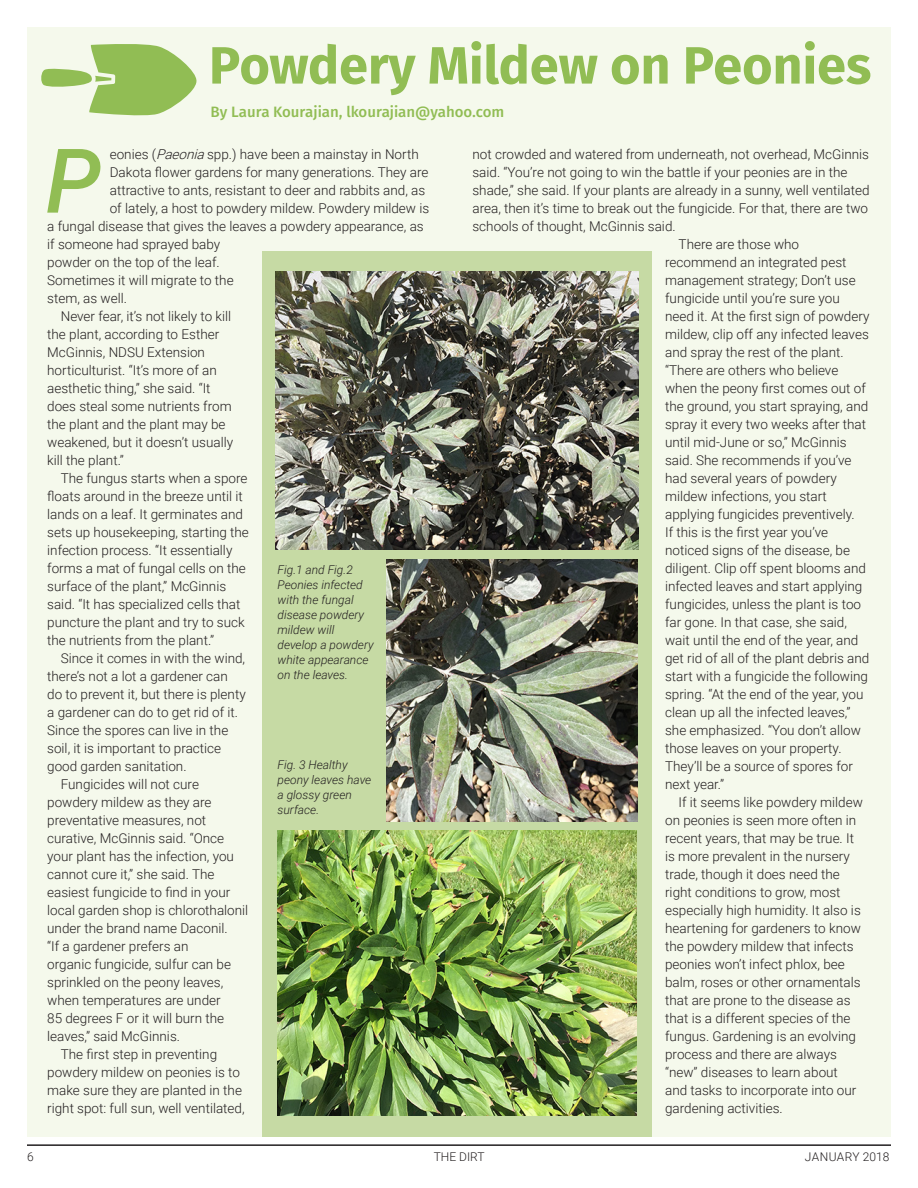
<style>
.page{position:relative;width:918px;height:1188px;background:#fff}
.page>*{position:absolute;margin:0;border:0;box-sizing:border-box;transform-origin:0 0}
.Body_Text{font:italic 500 89.4px "Roboto";color:#91bd54}
.Body_Text-2{font:700 52.5px "Fira Sans OT";color:#91bd54}
.Body_Text-3{font:15px "Fira Sans OT Medium";color:#91bd54}
.Body_Text-4{font:300 13.5px/18px "Roboto";color:#231f20}
.Photo_Cpation{font:italic 300 12px/15px "Roboto";color:#231f20}
.t1{font:300 12px "Roboto";letter-spacing:.025em;color:#231f20}
.t2{font:300 12px "Roboto";color:#231f20}
.s1{font-style:italic}
</style>
<div class="page">
<hr style="left:27px;top:1144px;width:864px;height:2px;background:#231f20">
<div style="left:27px;top:27px;width:864px;height:1109px;background:#f5f9ec"></div>
<div style="left:262px;top:251px;width:390px;height:885px;background:#c6daa4"></div>
<img style="left:275px;top:271px;width:364px;height:278px">
<img style="left:278px;top:831px;width:358px;height:284px">
<svg style="left:41px;top:44px;width:156px;height:72px"></svg>
<img style="left:386px;top:559px;width:252px;height:262px">
<p class="Body_Text-2" style="left:209px;top:28px;width:664px">Powdery Mildew on Peonies</p>
<p class="Body_Text-3" style="left:210px;top:102px;width:295px">By Laura Kourajian, lkourajian@yahoo.com</p>
<p class="Body_Text" style="left:46px;top:118px;width:57px">P</p>
<p class="Body_Text-4" style="left:110px;top:144px;width:311px">eonies (<span class="s1">Paeonia</span>spp.) have been a mainstay in North</p>
<p class="Body_Text-4" style="left:110px;top:162px;width:320px">Dakota flower gardens for many generations. They are</p>
<p class="Body_Text-4" style="left:110px;top:180px;width:317px">attractive to ants, resistant to deer and rabbits and, as</p>
<p class="Body_Text-4" style="left:110px;top:198px;width:321px">of lately, a host to powdery mildew. Powdery mildew is</p>
<p class="Body_Text-4" style="left:47px;top:216px;width:378px">a fungal disease that gives the leaves a powdery appearance, as</p>
<p class="Body_Text-4" style="left:47px;top:234px;width:175px">if someone had sprayed baby</p>
<p class="Body_Text-4" style="left:47px;top:252px;width:174px">powder on the top of the leaf.</p>
<p class="Body_Text-4" style="left:47px;top:270px;width:188px">Sometimes it will migrate to the</p>
<p class="Body_Text-4" style="left:47px;top:288px;width:81px">stem, as well.</p>
<p class="Body_Text-4" style="left:47px;top:306px;width:187px;text-indent:14px">Never fear, it’s not likely to kill the plant, according to Esther<br>McGinnis, NDSU Extension horticulturist. “It’s more of an aesthetic thing,” she said. “It does steal some nutrients from the plant and the plant may be weakened, but it doesn’t usually kill the plant.”</p>
<p class="Body_Text-4" style="left:47px;top:468px;width:203px;text-indent:14px">The fungus starts when a spore floats around in the breeze until it lands on a leaf. It germinates and sets up housekeeping, starting the infection process. “It essentially forms a mat of fungal cells on the surface of the plant,” McGinnis said. “It has specialized cells that puncture the plant and try to suck the nutrients from the plant.”</p>
<p class="Body_Text-4" style="left:47px;top:648px;width:200px;text-indent:14px">Since it comes in with the wind, there’s not a lot a gardener can do to prevent it, but there is plenty a gardener can do to get rid of it.<br>Since the spores can live in the soil, it is important to practice good garden sanitation.</p>
<p class="Body_Text-4" style="left:47px;top:774px;width:203px;text-indent:14px">Fungicides will not cure powdery mildew as they are preventative measures, not curative, McGinnis said. “Once your plant has the infection, you cannot cure it,” she said. The easiest fungicide to find in your local garden shop is chlorothalonil under the brand name Daconil.<br>“If a gardener prefers an<br>organic fungicide, sulfur can be sprinkled on the peony leaves, when temperatures are under<br>85 degrees F or it will burn the leaves,” said McGinnis.</p>
<p class="Body_Text-4" style="left:47px;top:1044px;width:199px;text-indent:14px">The first step in preventing powdery mildew on peonies is to make sure they are planted in the right spot: full sun, well ventilated,</p>
<p class="Photo_Cpation" style="left:278px;top:561px;width:98px">Fig.1 and Fig.2<br>Peonies infected with the fungal disease powdery mildew will develop a powdery white appearance on the leaves.</p>
<p class="Photo_Cpation" style="left:278px;top:756px;width:95px">Fig. 3 Healthy peony leaves have a glossy green surface.</p>
<p class="Body_Text-4" style="left:472px;top:144px;width:399px">not crowded and watered from underneath, not overhead, McGinnis said. “You’re not going to win the battle if your peonies are in the shade,” she said. If your plants are already in a sunny, well ventilated area, then it’s time to break out the fungicide. For that, there are two schools of thought, McGinnis said.</p>
<p class="Body_Text-4" style="left:665px;top:234px;width:206px;text-indent:14px">There are those who recommend an integrated pest management strategy; Don’t use fungicide until you’re sure you need it. At the first sign of powdery mildew, clip off any infected leaves and spray the rest of the plant. “There are others who believe when the peony first comes out of the ground, you start spraying, and spray it every two weeks after that until mid-June or so,” McGinnis said. She recommends if you’ve had several years of powdery mildew infections, you start applying fungicides preventively.<br>If this is the first year you’ve noticed signs of the disease, be diligent. Clip off spent blooms and infected leaves and start applying fungicides, unless the plant is too far gone. In that case, she said, wait until the end of the year, and get rid of all of the plant debris and start with a fungicide the following spring. “At the end of the year, you clean up all the infected leaves,” she emphasized. “You don’t allow those leaves on your property.<br>They’ll be a source of spores for next year.”</p>
<p class="Body_Text-4" style="left:665px;top:792px;width:199px;text-indent:14px">If it seems like powdery mildew on peonies is seen more often in recent years, that may be true. It is more prevalent in the nursery trade, though it does need the right conditions to grow, most especially high humidity. It also is heartening for gardeners to know the powdery mildew that infects peonies won’t infect phlox, bee balm, roses or other ornamentals that are prone to the disease as that is a different species of the fungus. Gardening is an evolving process and there are always “new” diseases to learn about and tasks to incorporate into our gardening activities.</p>
<p class="t2" style="left:27px;top:1149px;width:8px">6</p>
<p class="t2" style="left:434px;top:1149px;width:52px">THE DIRT</p>
<p class="t1" style="left:805px;top:1149px;width:86px">JANUARY 2018</p>
</div>
